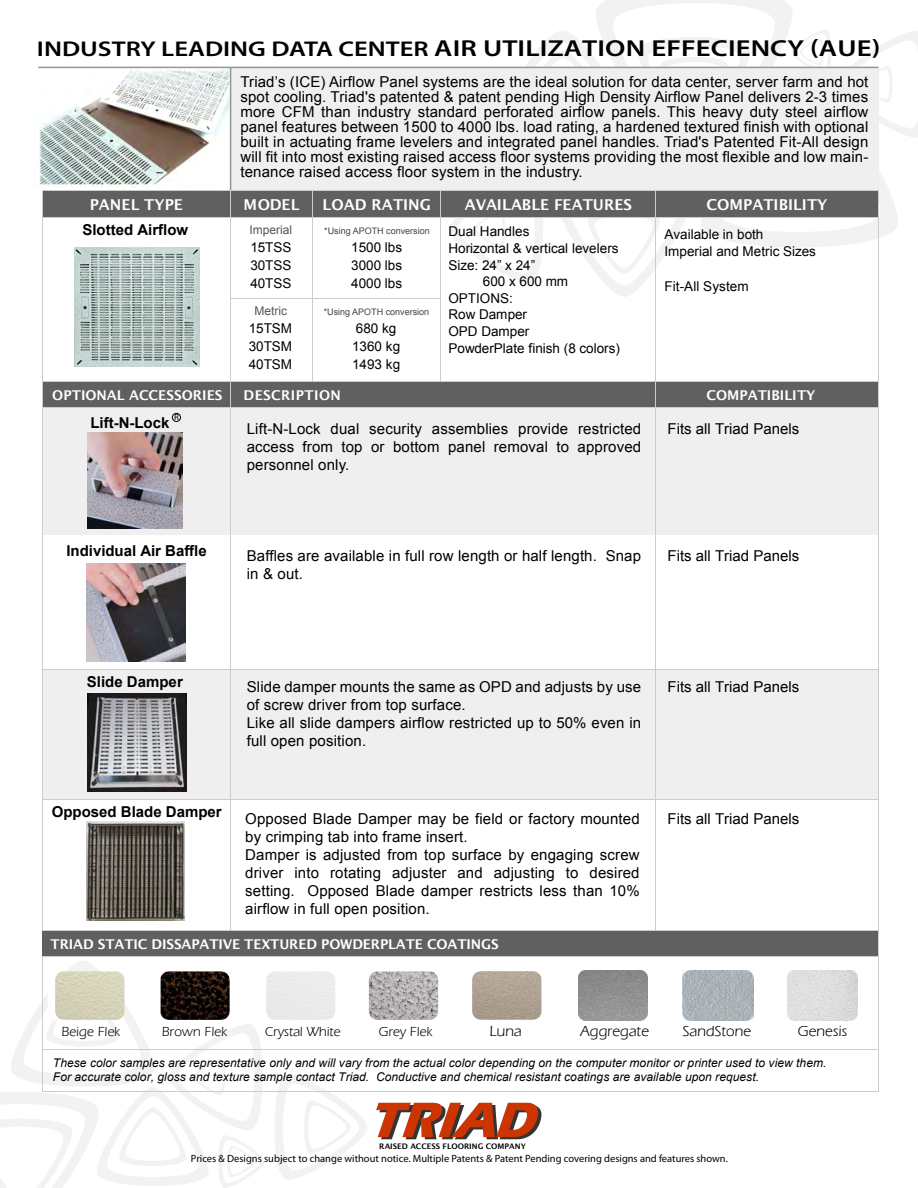
<style>
.page{position:relative;width:918px;height:1188px;background:#fff}
.page>*{position:absolute;margin:0;border:0;box-sizing:border-box;transform-origin:0 0}
.t1{font:600 23.25px "Myriad Pro";letter-spacing:.005em;color:#000;scale:1.24 1}
.t2{font:15px/18px "Arial";letter-spacing:.01em;color:#000}
.t3{font:700 15px "Arial";color:#000}
.t4{font:600 15px "Lucida Sans";color:#fff}
.t5{font:15px "Erie Plain";color:#000}
.t6{font:13.5px/17.9px "Arial";color:#000}
.t7{font:600 13.5px "Lucida Sans";letter-spacing:-.01em;color:#fff}
.t8{font:13.5px "Erie Plain";color:#000}
.t9{font:600 13.5px "Lucida Sans";letter-spacing:.03em;color:#fff}
.t10{font:italic 12px/14.4px "Arial";letter-spacing:.005em;color:#000}
.t11{font:12px "Arial";color:#555}
.t12{font:10.5px "Myriad Pro";color:#000}
.t13{font:9px "Arial";color:#444}
.t14{font:9px "Myriad Pro";color:#000}
.t15{font:600 7.65px "Lucida Sans";color:#000}
.s1{font-size:21.45px}
</style>
<div class="page">
<svg style="left:449px;top:0;width:469px;height:297px"></svg>
<img style="left:38px;top:68px;width:192px;height:120px">
<div style="left:231px;top:68px;width:648px;height:123px;background:#efefef"></div>
<hr style="left:38px;top:67px;width:840px;height:1px;background:#969696">
<hr style="left:230px;top:67px;width:1px;height:124px;background:#969696">
<div style="left:43px;top:190px;width:187px;height:27px;background:#606060"></div>
<div style="left:230px;top:190px;width:83px;height:27px;background:#606060"></div>
<div style="left:313px;top:190px;width:128px;height:27px;background:#606060"></div>
<div style="left:441px;top:190px;width:215px;height:27px;background:#606060"></div>
<div style="left:656px;top:190px;width:222px;height:27px;background:#606060"></div>
<hr style="left:43px;top:190px;width:1px;height:191px;background:#ccc">
<hr style="left:230px;top:191px;width:1px;height:190px;background:#ccc">
<hr style="left:312px;top:191px;width:1px;height:190px;background:#ccc">
<hr style="left:441px;top:191px;width:1px;height:190px;background:#ccc">
<hr style="left:655px;top:191px;width:1px;height:190px;background:#ccc">
<hr style="left:878px;top:190px;width:1px;height:191px;background:#ccc">
<hr style="left:43px;top:190px;width:836px;height:1px;background:#ccc">
<hr style="left:43px;top:217px;width:835px;height:1px;background:#ccc">
<hr style="left:230px;top:299px;width:211px;height:1px;background:#ccc">
<img style="left:75px;top:247px;width:124px;height:120px">
<div style="left:43px;top:671px;width:835px;height:128px;background:#efefef"></div>
<div style="left:43px;top:407px;width:835px;height:128px;background:#efefef"></div>
<div style="left:43px;top:381px;width:187px;height:27px;background:#606060"></div>
<div style="left:230px;top:381px;width:212px;height:27px;background:#606060"></div>
<div style="left:441px;top:381px;width:215px;height:27px;background:#606060"></div>
<div style="left:656px;top:381px;width:222px;height:27px;background:#606060"></div>
<hr style="left:43px;top:381px;width:1px;height:710px;background:#ccc">
<hr style="left:230px;top:381px;width:1px;height:549px;background:#ccc">
<hr style="left:655px;top:381px;width:1px;height:549px;background:#ccc">
<hr style="left:878px;top:381px;width:1px;height:710px;background:#ccc">
<hr style="left:43px;top:381px;width:836px;height:1px;background:#ccc">
<hr style="left:43px;top:408px;width:835px;height:1px;background:#ccc">
<div style="left:43px;top:930px;width:835px;height:27px;background:#606060"></div>
<hr style="left:43px;top:930px;width:836px;height:1px;background:#ccc">
<hr style="left:43px;top:957px;width:835px;height:1px;background:#ccc">
<hr style="left:43px;top:669px;width:835px;height:1px;background:#ccc">
<hr style="left:43px;top:799px;width:835px;height:1px;background:#ccc">
<hr style="left:43px;top:1091px;width:836px;height:1px;background:#ccc">
<hr style="left:43px;top:1049px;width:836px;height:1px;background:#ccc">
<img style="left:88px;top:693px;width:98px;height:99px">
<img style="left:87px;top:822px;width:98px;height:98px">
<img style="left:87px;top:563px;width:98px;height:99px">
<img style="left:88px;top:433px;width:95px;height:95px">
<img style="left:683px;top:971px;width:70px;height:50px">
<div style="left:172px;top:413px;width:9px;height:9px;border:1px solid #000;border-radius:50%"></div>
<svg style="left:0;top:961px;width:542px;height:227px"></svg>
<div style="left:266px;top:971px;width:70px;height:49px;background:#eaebeb"></div>
<img style="left:472px;top:971px;width:70px;height:49px">
<img style="left:578px;top:971px;width:70px;height:49px">
<img style="left:787px;top:971px;width:70px;height:49px">
<h1 class="t1" style="left:37px;top:33px;width:682px"><span class="s1">INDUSTRY LEADING DATA CENTER</span> AIR UTILIZATION EFFECIENCY (AUE)</h1>
<p class="t2" style="left:240px;top:75px;width:630px;line-height:15px;text-align:justify">Triad’s (ICE) Airflow Panel systems are the ideal solution for data center, server farm and hot spot cooling. Triad's patented &amp; patent pending High Density Airflow Panel delivers 2-3 times more CFM than industry standard perforated airflow panels. This heavy duty steel airflow panel features between 1500 to 4000 lbs. load rating, a hardened textured finish with optional built in actuating frame levelers and integrated panel handles. Triad's Patented Fit-All design will fit into most existing raised access floor systems providing the most flexible and low main&shy;tenance raised access floor system in the industry.</p>
<p class="t4" style="left:90px;top:196px;width:94px">PANEL TYPE</p>
<p class="t4" style="left:244px;top:196px;width:57px">MODEL</p>
<p class="t4" style="left:323px;top:196px;width:110px">LOAD RATING</p>
<p class="t4" style="left:465px;top:196px;width:169px">AVAILABLE FEATURES</p>
<p class="t4" style="left:706px;top:196px;width:123px">COMPATIBILITY</p>
<p class="t3" style="left:82px;top:220px;width:107px">Slotted Airflow</p>
<p class="t6" style="left:250px;top:239px;width:43px">15TSS</p>
<p class="t11" style="left:250px;top:222px;width:44px">Imperial</p>
<p class="t6" style="left:448px;top:223px;width:82px">Dual Handles</p>
<p class="t6" style="left:448px;top:239px;width:172px">Horizontal &amp; vertical levelers</p>
<p class="t6" style="left:448px;top:256px;width:88px">Size: 24” x 24”</p>
<p class="t6" style="left:483px;top:273px;width:87px">600 x 600 mm</p>
<p class="t6" style="left:448px;top:289px;width:66px">OPTIONS:</p>
<p class="t6" style="left:448px;top:306px;width:80px">Row Damper</p>
<p class="t6" style="left:448px;top:323px;width:83px">OPD Damper</p>
<p class="t6" style="left:448px;top:339px;width:173px">PowderPlate finish (8 colors)</p>
<p class="t13" style="left:324px;top:225px;width:107px">*Using APOTH conversion</p>
<p class="t6" style="left:665px;top:226px;width:153px;line-height:17.2px">Available in both<br>Imperial and Metric Sizes</p>
<p class="t6" style="left:665px;top:277px;width:86px">Fit-All System</p>
<p class="t6" style="left:351px;top:239px;width:53px;text-align:justify">1500 lbs 3000 lbs 4000 lbs</p>
<p class="t6" style="left:250px;top:256px;width:43px">30TSS<br>40TSS</p>
<p class="t6" style="left:249px;top:320px;width:45px;text-align:justify">15TSM 30TSM 40TSM</p>
<p class="t11" style="left:255px;top:303px;width:34px">Metric</p>
<p class="t13" style="left:324px;top:306px;width:107px">*Using APOTH conversion</p>
<p class="t6" style="left:352px;top:320px;width:50px">680 kg<br>1360 kg<br>1493 kg</p>
<p class="t7" style="left:52px;top:388px;width:172px">OPTIONAL ACCESSORIES</p>
<p class="t14" style="left:174px;top:412px;width:6px">R</p>
<p class="t3" style="left:91px;top:413px;width:80px">Lift-N-Lock</p>
<p class="t9" style="left:244px;top:388px;width:99px">DESCRIPTION</p>
<p class="t7" style="left:706px;top:388px;width:110px">COMPATIBILITY</p>
<p class="t2" style="left:247px;top:420px;width:396px;text-align:justify">Lift-N-Lock dual security assemblies provide restricted access from top or bottom panel removal to approved personnel only.</p>
<p class="t2" style="left:668px;top:420px;width:133px">Fits all Triad Panels</p>
<p class="t3" style="left:67px;top:540px;width:142px">Individual Air Baffle</p>
<p class="t2" style="left:247px;top:547px;width:396px">Baffles are available in full row length or half length. Snap in &amp; out.</p>
<p class="t2" style="left:668px;top:547px;width:133px">Fits all Triad Panels</p>
<p class="t3" style="left:87px;top:672px;width:97px">Slide Damper</p>
<p class="t3" style="left:52px;top:802px;width:172px">Opposed Blade Damper</p>
<p class="t2" style="left:247px;top:678px;width:396px">Slide damper mounts the same as OPD and adjusts by use of screw driver from top surface.<br>Like all slide dampers airflow restricted up to 50% even in full open position.</p>
<p class="t2" style="left:245px;top:810px;width:396px">Opposed Blade Damper may be field or factory mounted by crimping tab into frame insert.<br>Damper is adjusted from top surface by engaging screw driver into rotating adjuster and adjusting to desired setting. Opposed Blade damper restricts less than 10% airflow in full open position.</p>
<p class="t2" style="left:668px;top:678px;width:133px">Fits all Triad Panels</p>
<p class="t2" style="left:668px;top:810px;width:133px">Fits all Triad Panels</p>
<p class="t7" style="left:51px;top:936px;width:450px">TRIAD STATIC DISSAPATIVE TEXTURED POWDERPLATE COATINGS</p>
<p class="t8" style="left:62px;top:1024px;width:60px">Beige Flek</p>
<p class="t8" style="left:162px;top:1024px;width:67px">Brown Flek</p>
<p class="t8" style="left:265px;top:1024px;width:77px">Crystal White</p>
<p class="t8" style="left:378px;top:1024px;width:55px">Grey Flek</p>
<p class="t5" style="left:490px;top:1023px;width:33px">Luna</p>
<p class="t5" style="left:581px;top:1023px;width:70px">Aggregate</p>
<p class="t5" style="left:683px;top:1023px;width:70px">SandStone</p>
<p class="t5" style="left:797px;top:1023px;width:51px">Genesis</p>
<p class="t10" style="left:53px;top:1055px;width:775px">These color samples are representative only and will vary from the actual color depending on the computer monitor or printer used to view them.<br>For accurate color, gloss and texture sample contact Triad. Conductive and chemical resistant coatings are available upon request.</p>
<p class="t15" style="left:379px;top:1142px;width:148px">RAISED ACCESS FLOORING COMPANY</p>
<p class="t12" style="left:191px;top:1152px;width:538px">Prices &amp; Designs subject to change without notice. Multiple Patents &amp; Patent Pending covering designs and features shown.</p>
</div>
